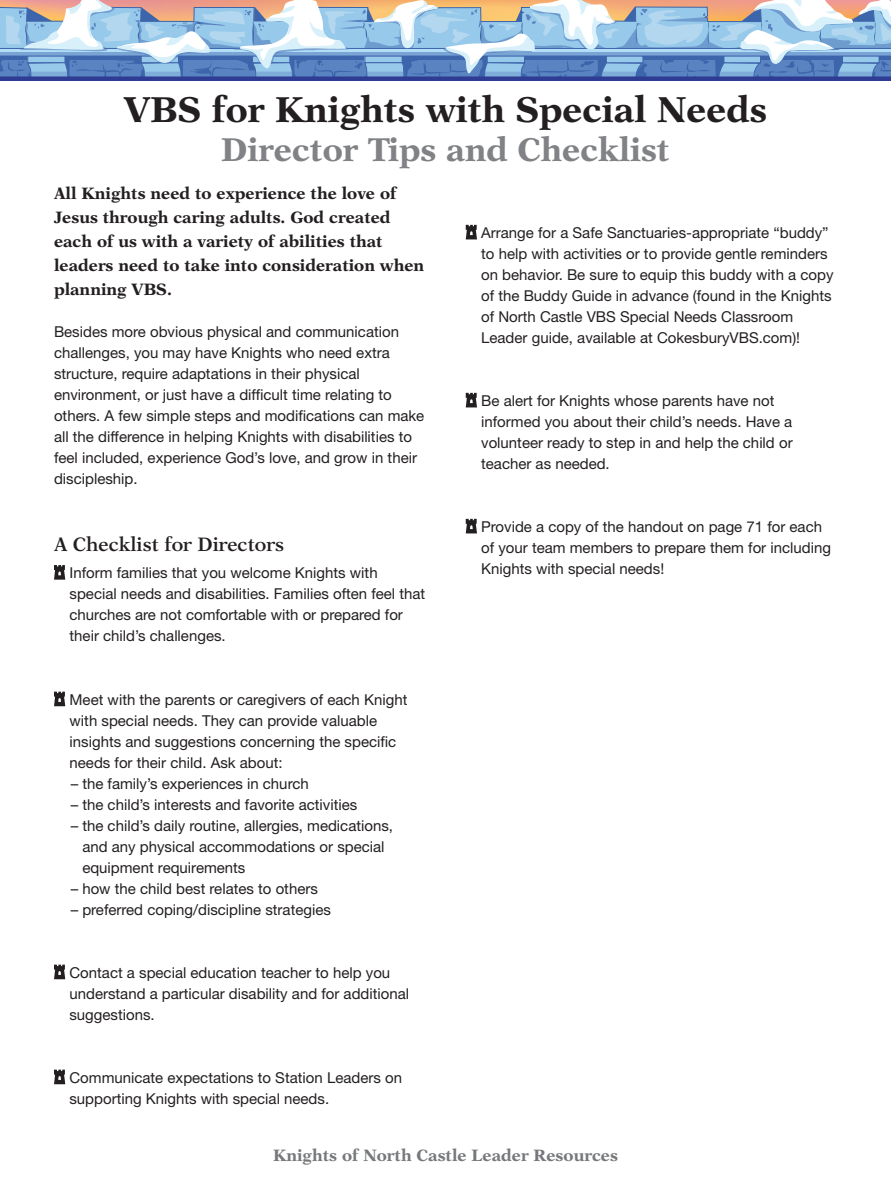
<style>
.page{position:relative;width:891px;height:1188px;background:#fff}
.page>*{position:absolute;margin:0;border:0;box-sizing:border-box;transform-origin:0 0}
.t1{font:700 36px "New Aster LT Std";color:#231f20}
.t2{font:700 33px "New Aster LT Std";color:#808285}
.t3{font:600 19.5px "New Aster LT Std";color:#231f20}
.t4{font:700 16.5px/24px "New Aster LT Std";color:#231f20}
.t5{font:700 16.5px "New Aster LT Std";color:#76787b}
.t6{font:15px/21px "Helvetica Neue LT Std";color:#231f20}
</style>
<div class="page">
<svg style="left:0;top:0;width:891px;height:76px;background:#a1b9d3"></svg>
<div style="left:0;top:76px;width:891px;height:5px;background:#2f3c94"></div>
<svg style="left:54px;top:565px;width:11px;height:15px"></svg>
<svg style="left:54px;top:692px;width:11px;height:14px"></svg>
<svg style="left:54px;top:965px;width:11px;height:14px"></svg>
<svg style="left:54px;top:1070px;width:11px;height:14px"></svg>
<svg style="left:466px;top:225px;width:11px;height:14px"></svg>
<svg style="left:466px;top:393px;width:11px;height:14px"></svg>
<svg style="left:466px;top:519px;width:11px;height:14px"></svg>
<p class="t1" style="left:124px;top:88px;width:645px">VBS for Knights with Special Needs</p>
<p class="t2" style="left:221px;top:130px;width:450px">Director Tips and Checklist</p>
<p class="t4" style="left:54px;top:181px;width:372px">All Knights need to experience the love of Jesus through caring adults. God created each of us with a variety of abilities that leaders need to take into consideration when planning VBS.</p>
<p class="t6" style="left:54px;top:321px;width:372px">Besides more obvious physical and communication challenges, you may have Knights who need extra structure, require adaptations in their physical environment, or just have a difficult time relating to others. A few simple steps and modifications can make all the difference in helping Knights with disabilities to feel included, experience God’s love, and grow in their discipleship.</p>
<p class="t6" style="left:481px;top:222px;width:354px">Arrange for a Safe Sanctuaries-appropriate “buddy” to help with activities or to provide gentle reminders on behavior. Be sure to equip this buddy with a copy of the Buddy Guide in advance (found in the Knights of North Castle VBS Special Needs Classroom Leader guide, available at CokesburyVBS.com)!</p>
<p class="t6" style="left:481px;top:390px;width:313px">Be alert for Knights whose parents have not informed you about their child’s needs. Have a volunteer ready to step in and help the child or teacher as needed.</p>
<p class="t3" style="left:54px;top:533px;width:232px">A Checklist for Directors</p>
<p class="t6" style="left:70px;top:562px;width:357px">Inform families that you welcome Knights with special needs and disabilities. Families often feel that churches are not comfortable with or prepared for their child’s challenges.</p>
<p class="t6" style="left:70px;top:689px;width:339px">Meet with the parents or caregivers of each Knight with special needs. They can provide valuable insights and suggestions concerning the specific needs for their child. Ask about:</p>
<p class="t6" style="left:71px;top:773px;width:240px">– the family’s experiences in church</p>
<p class="t6" style="left:71px;top:794px;width:288px">– the child’s interests and favorite activities</p>
<p class="t6" style="left:82px;top:815px;width:312px;text-indent:-12px">– the child’s daily routine, allergies, medications, and any physical accommodations or special equipment requirements</p>
<p class="t6" style="left:71px;top:878px;width:249px">– how the child best relates to others</p>
<p class="t6" style="left:71px;top:899px;width:262px">– preferred coping/discipline strategies</p>
<p class="t6" style="left:69px;top:962px;width:341px">Contact a special education teacher to help you understand a particular disability and for additional suggestions.</p>
<p class="t6" style="left:69px;top:1067px;width:334px">Communicate expectations to Station Leaders on supporting Knights with special needs.</p>
<p class="t6" style="left:481px;top:516px;width:351px">Provide a copy of the handout on page 71 for each of your team members to prepare them for including<br>Knights with special needs!</p>
<p class="t5" style="left:273px;top:1145px;width:346px">Knights of North Castle Leader Resources</p>
</div>
